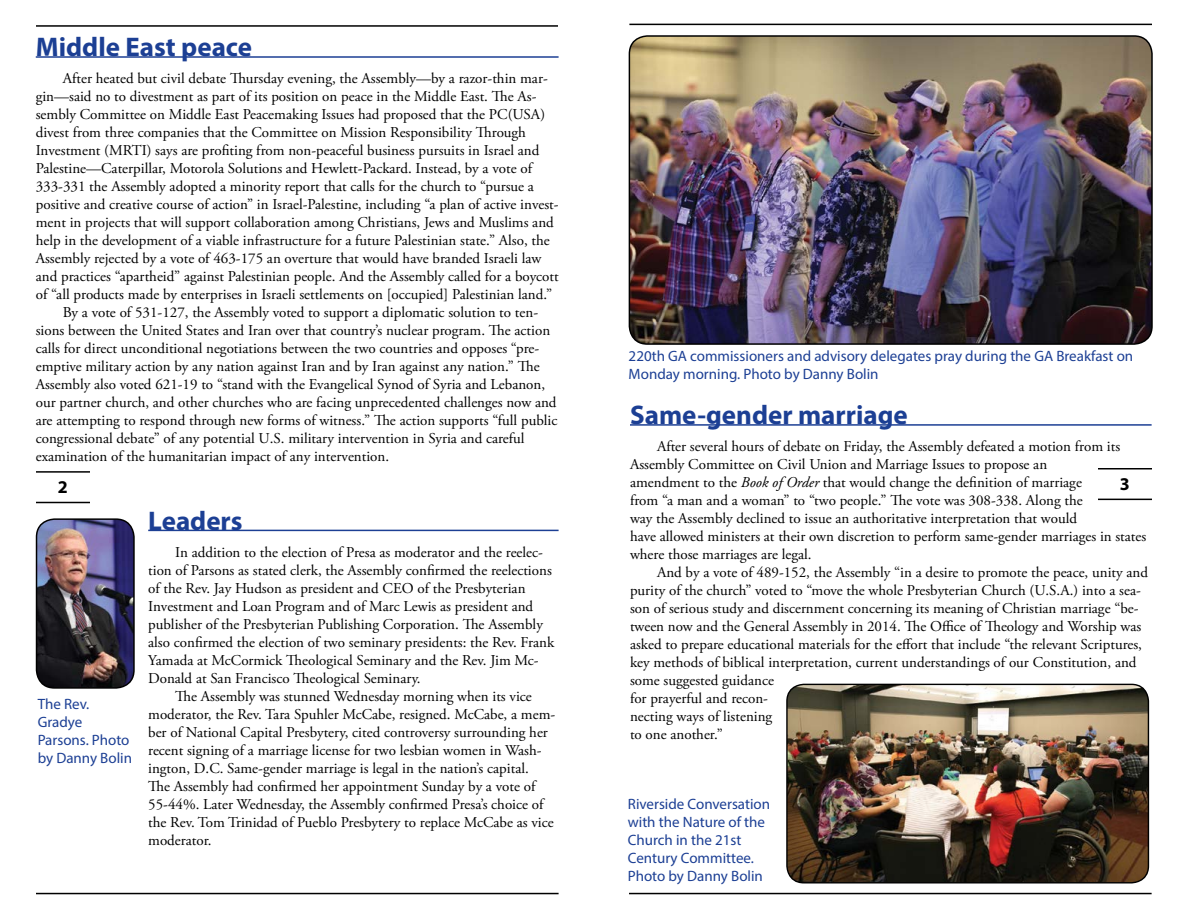
<style>
.page{position:relative;width:1188px;height:918px;background:#fff}
.page>*{position:absolute;margin:0;border:0;box-sizing:border-box;transform-origin:0 0}
.t1{font:700 27px "Myriad Pro";color:#1c3f94}
.t2{font:700 18px "Myriad Pro";color:#000}
.t3{font:15px/18px "Adobe Garamond Pro";color:#000}
.t4{font:15px/18px "Myriad Pro";color:#1c3f94}
.s1{font-style:italic}
</style>
<div class="page">
<hr style="left:1098px;top:468px;width:54px;height:2px;background:#000">
<hr style="left:1098px;top:499px;width:54px;height:1px;background:#000">
<hr style="left:629px;top:893px;width:523px;height:1px;background:#000">
<hr style="left:629px;top:24px;width:523px;height:1px;background:#000">
<hr style="left:36px;top:471px;width:54px;height:2px;background:#000">
<hr style="left:36px;top:502px;width:54px;height:1px;background:#000">
<hr style="left:36px;top:25px;width:522px;height:2px;background:#000">
<hr style="left:36px;top:893px;width:523px;height:1px;background:#000">
<hr style="left:36px;top:56px;width:523px;height:2px;background:#1c3f94">
<hr style="left:148px;top:530px;width:411px;height:1px;background:#1c3f94">
<hr style="left:630px;top:424px;width:522px;height:2px;background:#1c3f94">
<img style="left:629px;top:36px;width:523px;height:308px">
<div style="left:629px;top:35px;width:524px;height:310px;border:2px solid #000;border-radius:18px"></div>
<img style="left:787px;top:684px;width:361px;height:198px">
<div style="left:786px;top:684px;width:363px;height:200px;border:1px solid #000;border-radius:17px"></div>
<img style="left:37px;top:521px;width:97px;height:167px">
<div style="left:36px;top:518px;width:99px;height:171px;border:2px solid #000;border-radius:18px"></div>
<h1 class="t1" style="left:36px;top:30px;width:218px">Middle East peace</h1>
<p class="t3" style="left:63px;top:70px;width:487px">After heated but civil debate Thursday evening, the Assembly—by a razor-thin mar-</p>
<p class="t3" style="left:36px;top:88px;width:502px">gin—said no to divestment as part of its position on peace in the Middle East. The As-</p>
<p class="t3" style="left:36px;top:106px;width:511px">sembly Committee on Middle East Peacemaking Issues had proposed that the PC(USA)</p>
<p class="t3" style="left:36px;top:124px;width:492px">divest from three companies that the Committee on Mission Responsibility Through</p>
<p class="t3" style="left:36px;top:142px;width:505px">Investment (MRTI) says are profiting from non-peaceful business pursuits in Israel and</p>
<p class="t3" style="left:36px;top:160px;width:498px">Palestine—Caterpillar, Motorola Solutions and Hewlett-Packard. Instead, by a vote of</p>
<p class="t3" style="left:36px;top:178px;width:500px">333-331 the Assembly adopted a minority report that calls for the church to “pursue a</p>
<p class="t3" style="left:36px;top:196px;width:524px">positive and creative course of action” in Israel-Palestine, including “a plan of active invest-</p>
<p class="t3" style="left:36px;top:214px;width:520px">ment in projects that will support collaboration among Christians, Jews and Muslims and</p>
<p class="t3" style="left:36px;top:232px;width:516px">help in the development of a viable infrastructure for a future Palestinian state.” Also, the</p>
<p class="t3" style="left:36px;top:250px;width:507px">Assembly rejected by a vote of 463-175 an overture that would have branded Israeli law</p>
<p class="t3" style="left:36px;top:268px;width:524px">and practices “apartheid” against Palestinian people. And the Assembly called for a boycott</p>
<p class="t3" style="left:36px;top:286px;width:518px">of “all products made by enterprises in Israeli settlements on [occupied] Palestinian land.”</p>
<p class="t3" style="left:63px;top:304px;width:477px">By a vote of 531-127, the Assembly voted to support a diplomatic solution to ten-</p>
<p class="t3" style="left:36px;top:322px;width:516px">sions between the United States and Iran over that country’s nuclear program. The action</p>
<p class="t3" style="left:36px;top:340px;width:505px">calls for direct unconditional negotiations between the two countries and opposes “pre-</p>
<p class="t3" style="left:36px;top:358px;width:505px">emptive military action by any nation against Iran and by Iran against any nation.” The</p>
<p class="t3" style="left:36px;top:376px;width:511px">Assembly also voted 621-19 to “stand with the Evangelical Synod of Syria and Lebanon,</p>
<p class="t3" style="left:36px;top:394px;width:522px">our partner church, and other churches who are facing unprecedented challenges now and</p>
<p class="t3" style="left:36px;top:412px;width:523px">are attempting to respond through new forms of witness.” The action supports “full public</p>
<p class="t3" style="left:36px;top:430px;width:490px">congressional debate” of any potential U.S. military intervention in Syria and careful</p>
<p class="t3" style="left:36px;top:448px;width:355px">examination of the humanitarian impact of any intervention.</p>
<p class="t4" style="left:629px;top:346px;width:506px">220th GA commissioners and advisory delegates pray during the GA Breakfast on<br>Monday morning. Photo by Danny Bolin</p>
<h1 class="t1" style="left:630px;top:397px;width:279px">Same-gender marriage</h1>
<p class="t3" style="left:630px;top:438px;width:518px;text-indent:27px">After several hours of debate on Friday, the Assembly defeated a motion from its Assembly Committee on Civil Union and Marriage Issues to propose an<br>amendment to the <span class="s1">Book of Order</span> that would change the definition of marriage<br>from “a man and a woman” to “two people.” The vote was 308-338. Along the<br>way the Assembly declined to issue an authoritative interpretation that would<br>have allowed ministers at their own discretion to perform same-gender marriages in states where those marriages are legal.</p>
<p class="t3" style="left:630px;top:564px;width:520px;text-indent:27px">And by a vote of 489-152, the Assembly “in a desire to promote the peace, unity and purity of the church” voted to “move the whole Presbyterian Church (U.S.A.) into a sea&shy;son of serious study and discernment concerning its meaning of Christian marriage “be&shy;tween now and the General Assembly in 2014. The Office of Theology and Worship was asked to prepare educational materials for the effort that include “the relevant Scriptures, key methods of biblical interpretation, current understandings of our Constitution, and some suggested guidance<br>for prayerful and recon-<br>necting ways of listening<br>to one another.”</p>
<p class="t2" style="left:58px;top:475px;width:11px">2</p>
<p class="t2" style="left:1120px;top:472px;width:11px">3</p>
<h1 class="t1" style="left:148px;top:503px;width:96px">Leaders</h1>
<p class="t3" style="left:148px;top:543px;width:408px;text-indent:27px">In addition to the election of Presa as moderator and the reelec&shy;tion of Parsons as stated clerk, the Assembly confirmed the reelections of the Rev. Jay Hudson as president and CEO of the Presbyterian Investment and Loan Program and of Marc Lewis as president and publisher of the Presbyterian Publishing Corporation. The Assembly also confirmed the election of two seminary presidents: the Rev. Frank Yamada at McCormick Theological Seminary and the Rev. Jim Mc-Donald at San Francisco Theological Seminary.</p>
<p class="t3" style="left:148px;top:687px;width:409px;text-indent:27px">The Assembly was stunned Wednesday morning when its vice moderator, the Rev. Tara Spuhler McCabe, resigned. McCabe, a mem&shy;ber of National Capital Presbytery, cited controversy surrounding her recent signing of a marriage license for two lesbian women in Wash&shy;ington, D.C. Same-gender marriage is legal in the nation’s capital.<br>The Assembly had confirmed her appointment Sunday by a vote of 55-44%. Later Wednesday, the Assembly confirmed Presa’s choice of the Rev. Tom Trinidad of Pueblo Presbytery to replace McCabe as vice moderator.</p>
<p class="t4" style="left:38px;top:695px;width:96px">The Rev.<br>Gradye<br>Parsons. Photo by Danny Bolin</p>
<p class="t4" style="left:628px;top:795px;width:144px">Riverside Conversation with the Nature of the<br>Church in the 21st<br>Century Committee.<br>Photo by Danny Bolin</p>
</div>
